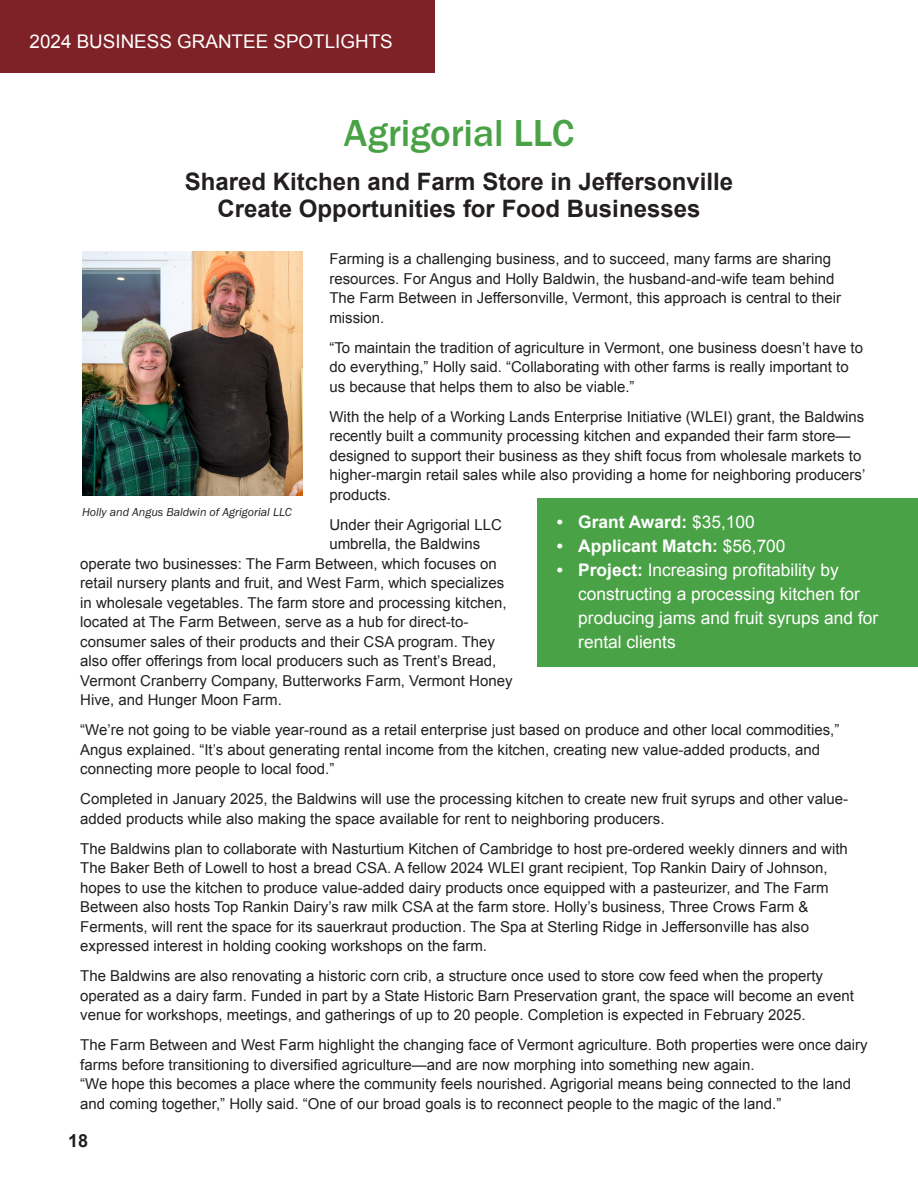
<style>
.page{position:relative;width:918px;height:1188px;background:#fff}
.page>*{position:absolute;margin:0;border:0;box-sizing:border-box;transform-origin:0 0}
.t1{font:500 39px "Franklin Gothic URW";color:#4aa246}
.t2{font:700 24px/27px "Arial";color:#231f20;text-align:center}
.t3{font:18.9px "Arial";color:#fff}
.t4{font:700 18px "Arial";color:#231f20}
.t5{font:17.4px/24px "Arial";color:#fff}
.t6{font:700 17.4px "Arial";color:#fff}
.t7{font:15px/19.5px "Arial";color:#231f20}
.t8{font:12px "Franklin Gothic URW Boo Ita";color:#231f20}
.s1{font-weight:400}
.s2{font-weight:700}
</style>
<div class="page">
<div style="left:538px;top:498px;width:380px;height:169px;background:#4aa246"></div>
<div style="left:0;top:0;width:434px;height:72px;background:#7e2227"></div>
<img style="left:82px;top:251px;width:220px;height:244px">
<p class="t3" style="left:30px;top:29px;width:365px">2024 BUSINESS GRANTEE SPOTLIGHTS</p>
<p class="t1" style="left:344px;top:109px;width:232px">Agrigorial LLC</p>
<p class="t2" style="left:185px;top:169px;width:550px">Shared Kitchen and Farm Store in Jeffersonville<br>Create Opportunities for Food Businesses</p>
<p class="t7" style="left:329px;top:249px;width:513px">Farming is a challenging business, and to succeed, many farms are sharing resources. For Angus and Holly Baldwin, the husband-and-wife team behind The Farm Between in Jeffersonville, Vermont, this approach is central to their mission.</p>
<p class="t7" style="left:329px;top:338px;width:535px">“To maintain the tradition of agriculture in Vermont, one business doesn’t have to do everything,” Holly said. “Collaborating with other farms is really important to us because that helps them to also be viable.”</p>
<p class="t7" style="left:329px;top:407px;width:538px">With the help of a Working Lands Enterprise Initiative (WLEI) grant, the Baldwins recently built a community processing kitchen and expanded their farm store— designed to support their business as they shift focus from wholesale markets to higher-margin retail sales while also providing a home for neighboring producers’ products.</p>
<p class="t7" style="left:329px;top:515px;width:174px">Under their Agrigorial LLC</p>
<p class="t7" style="left:329px;top:534px;width:152px">umbrella, the Baldwins</p>
<p class="t7" style="left:80px;top:554px;width:418px">operate two businesses: The Farm Between, which focuses on</p>
<p class="t7" style="left:80px;top:573px;width:426px">retail nursery plants and fruit, and West Farm, which specializes</p>
<p class="t7" style="left:80px;top:593px;width:428px">in wholesale vegetables. The farm store and processing kitchen,</p>
<p class="t7" style="left:80px;top:612px;width:390px">located at The Farm Between, serve as a hub for direct-to-</p>
<p class="t7" style="left:80px;top:632px;width:416px">consumer sales of their products and their CSA program. They</p>
<p class="t7" style="left:80px;top:651px;width:418px">also offer offerings from local producers such as Trent’s Bread,</p>
<p class="t7" style="left:80px;top:671px;width:434px">Vermont Cranberry Company, Butterworks Farm, Vermont Honey</p>
<p class="t7" style="left:80px;top:690px;width:203px">Hive, and Hunger Moon Farm.</p>
<p class="t7" style="left:80px;top:720px;width:761px">“We’re not going to be viable year-round as a retail enterprise just based on produce and other local commodities,”<br>Angus explained. “It’s about generating rental income from the kitchen, creating new value-added products, and connecting more people to local food.”</p>
<p class="t7" style="left:80px;top:789px;width:769px">Completed in January 2025, the Baldwins will use the processing kitchen to create new fruit syrups and other value&shy;added products while also making the space available for rent to neighboring producers.</p>
<p class="t7" style="left:80px;top:839px;width:769px">The Baldwins plan to collaborate with Nasturtium Kitchen of Cambridge to host pre-ordered weekly dinners and with The Baker Beth of Lowell to host a bread CSA. A fellow 2024 WLEI grant recipient, Top Rankin Dairy of Johnson, hopes to use the kitchen to produce value-added dairy products once equipped with a pasteurizer, and The Farm Between also hosts Top Rankin Dairy’s raw milk CSA at the farm store. Holly’s business, Three Crows Farm &amp; Ferments, will rent the space for its sauerkraut production. The Spa at Sterling Ridge in Jeffersonville has also expressed interest in holding cooking workshops on the farm.</p>
<p class="t7" style="left:80px;top:966px;width:775px">The Baldwins are also renovating a historic corn crib, a structure once used to store cow feed when the property operated as a dairy farm. Funded in part by a State Historic Barn Preservation grant, the space will become an event venue for workshops, meetings, and gatherings of up to 20 people. Completion is expected in February 2025.</p>
<p class="t7" style="left:80px;top:1035px;width:789px">The Farm Between and West Farm highlight the changing face of Vermont agriculture. Both properties were once dairy farms before transitioning to diversified agriculture—and are now morphing into something new again.</p>
<p class="t7" style="left:80px;top:1074px;width:772px">“We hope this becomes a place where the community feels nourished. Agrigorial means being connected to the land and coming together,” Holly said. “One of our broad goals is to reconnect people to the magic of the land.”</p>
<p class="t8" style="left:82px;top:504px;width:211px">Holly and Angus Baldwin of Agrigorial LLC</p>
<p class="t6" style="left:557px;top:511px;width:199px">• Grant Award: <span class="s1">$35,100</span></p>
<p class="t6" style="left:557px;top:535px;width:230px">• Applicant Match: <span class="s1">$56,700</span></p>
<p class="t5" style="left:578px;top:558px;width:301px;text-indent:-21px"><span class="s2">• Project:</span> Increasing profitability by constructing a processing kitchen for producing jams and fruit syrups and for rental clients</p>
<p class="t4" style="left:68px;top:1129px;width:22px">18</p>
</div>
